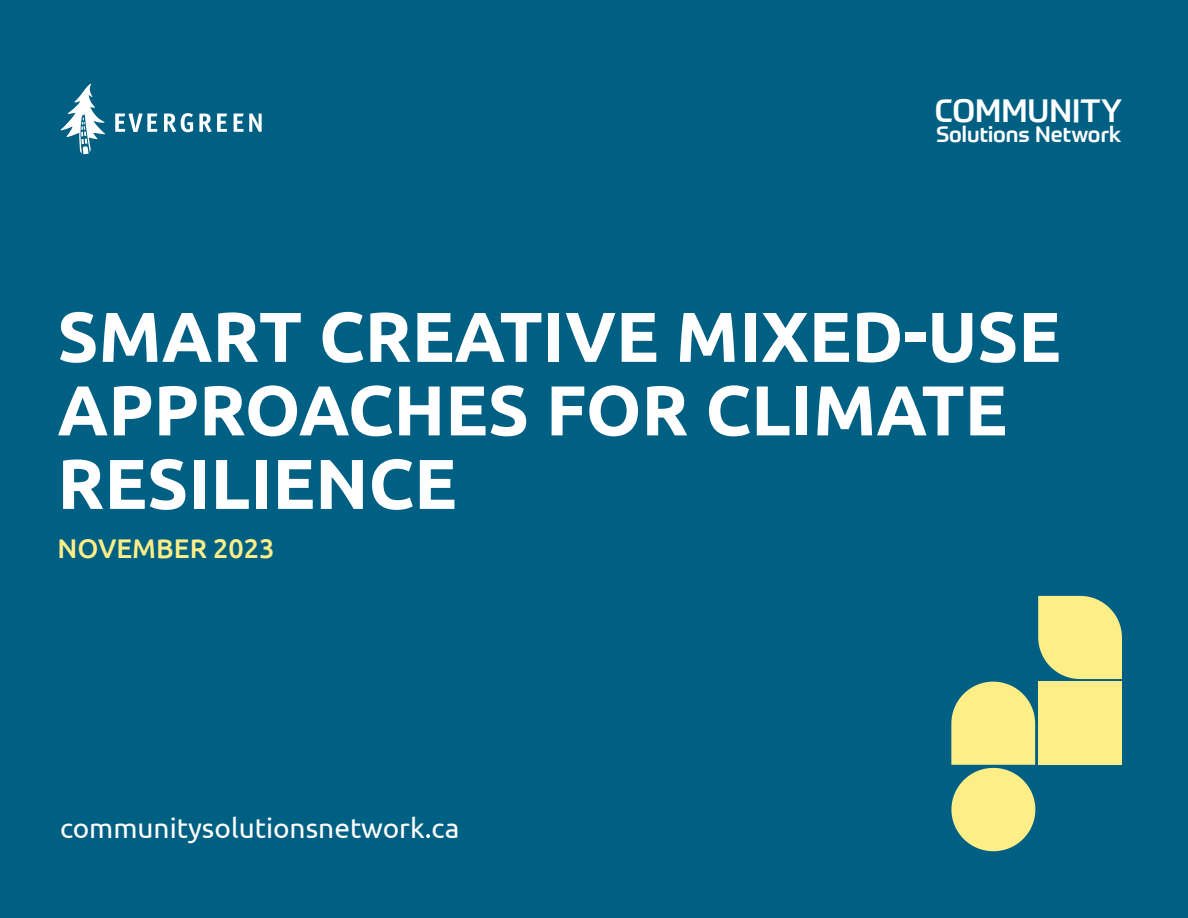
<style>
.page{position:relative;width:1188px;height:918px;background:#006083}
.page>*{position:absolute;margin:0;border:0;box-sizing:border-box;transform-origin:0 0}
.Headline_White{font:700 70.5px/73.5px "Ubuntu";color:#fff}
.Body_Copy_Numbered__1_1__Points{font:500 31.5px "Prometo";color:#fff}
.Body_Copy_Numbered__1_1__Points-2{font:28.05px "Ubuntu";color:#fff}
.Body_Copy_Numbered__1_1__Points-3{font:500 27px "Ubuntu";color:#fdee88}
.t1{font:500 21.75px "Prometo";color:#fff}
</style>
<div class="page">
<svg style="left:60px;top:83px;width:45px;height:71px"></svg>
<svg style="left:115px;top:113px;width:42px;height:19px"></svg>
<svg style="left:164px;top:113px;width:29px;height:19px"></svg>
<svg style="left:199px;top:114px;width:28px;height:18px"></svg>
<svg style="left:234px;top:114px;width:28px;height:18px"></svg>
<svg style="left:951px;top:596px;width:171px;height:255px"></svg>
<p class="Body_Copy_Numbered__1_1__Points" style="left:935px;top:91px;width:189px">COMMUNITY</p>
<p class="t1" style="left:936px;top:121px;width:186px">Solutions Network</p>
<p class="Headline_White" style="left:57px;top:299px;width:1005px">SMART CREATIVE MIXED-USE<br>APPROACHES FOR CLIMATE<br>RESILIENCE</p>
<p class="Body_Copy_Numbered__1_1__Points-3" style="left:57px;top:531px;width:219px">NOVEMBER 2023</p>
<p class="Body_Copy_Numbered__1_1__Points-2" style="left:60px;top:811px;width:401px">communitysolutionsnetwork.ca</p>
</div>
